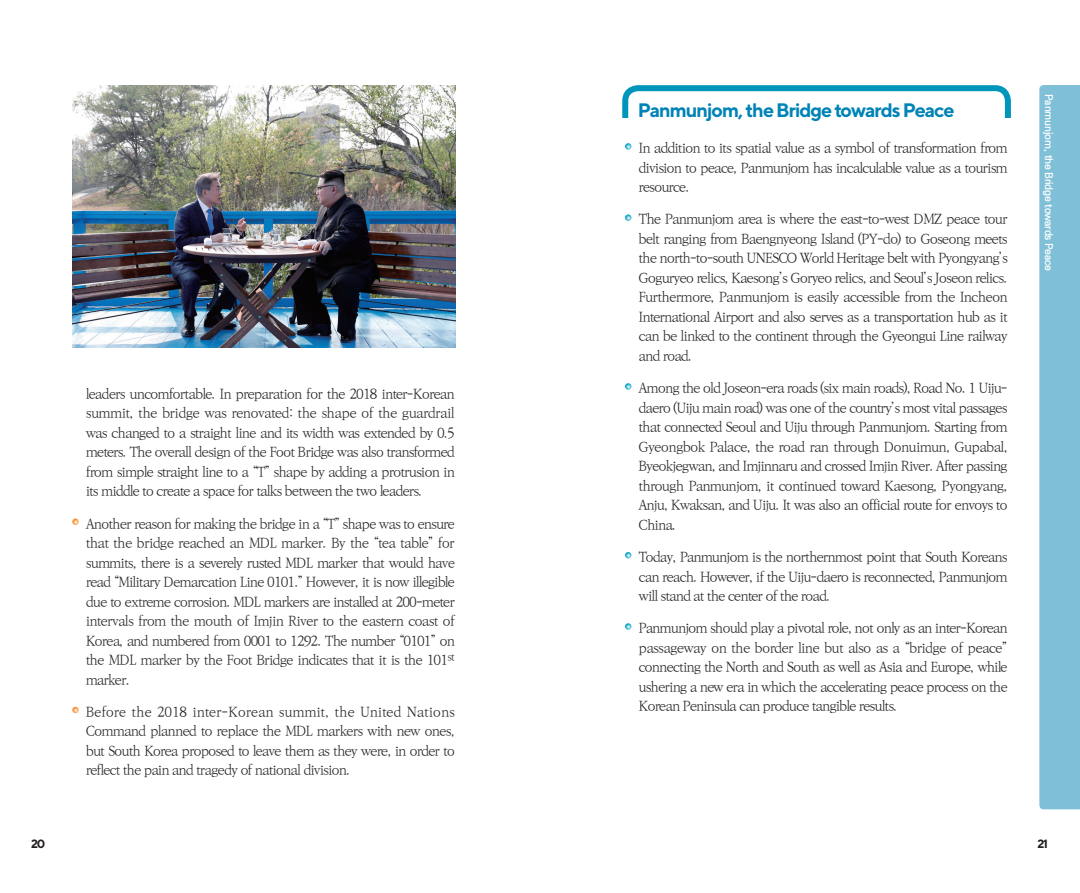
<style>
.page{position:relative;width:1080px;height:893px;background:#fff}
.page>*{position:absolute;margin:0;border:0;box-sizing:border-box;transform-origin:0 0}
.t1{font:700 19.5px "TT Norms";letter-spacing:-.05em;color:#0083b6}
.t2{font:300 13.5px/19.5px "Ko Pub Batang";letter-spacing:-.07em;color:#231f20;text-align:justify}
.t3{font:700 12px "TT Norms";color:#231f20}
.t4{font:700 10.5px "Ko Pub Dotum";letter-spacing:-.02em;color:#fff}
</style>
<div class="page">
<div style="left:1039px;top:85px;width:41px;height:724px;background:#7fbfd8"></div>
<svg style="left:625px;top:143px;width:6px;height:7px"></svg>
<svg style="left:625px;top:214px;width:6px;height:7px"></svg>
<svg style="left:625px;top:383px;width:6px;height:7px"></svg>
<svg style="left:625px;top:552px;width:6px;height:6px"></svg>
<svg style="left:625px;top:623px;width:6px;height:7px"></svg>
<div style="left:622px;top:85px;width:389px;height:48px;border:6px solid #0096bc;border-radius:13px"></div>
<div style="left:618px;top:118px;width:398px;height:21px;background:#fff"></div>
<svg style="left:72px;top:518px;width:7px;height:7px"></svg>
<svg style="left:72px;top:707px;width:7px;height:6px"></svg>
<img style="left:72px;top:85px;width:384px;height:263px">
<p class="t2" style="left:86px;top:384px;width:371px">leaders uncomfortable. In preparation for the 2018 inter-Korean summit, the bridge was renovated: the shape of the guardrail was changed to a straight line and its width was extended by 0.5 meters. The overall design of the Foot Bridge was also transformed from simple straight line to a “T” shape by adding a protrusion in its middle to create a space for talks between the two leaders.</p>
<p class="t2" style="left:86px;top:514px;width:371px">Another reason for making the bridge in a “T” shape was to ensure that the bridge reached an MDL marker. By the “tea table” for summits, there is a severely rusted MDL marker that would have read “Military Demarcation Line 0101.” However, it is now illegible due to extreme corrosion. MDL markers are installed at 200-meter intervals from the mouth of Imjin River to the eastern coast of Korea, and numbered from 0001 to 1292. The number “0101” on the MDL marker by the Foot Bridge indicates that it is the 101<sup>st </sup>marker.</p>
<p class="t2" style="left:86px;top:702px;width:371px">Before the 2018 inter-Korean summit, the United Nations Command planned to replace the MDL markers with new ones, but South Korea proposed to leave them as they were, in order to reflect the pain and tragedy of national division.</p>
<h1 class="t1" style="left:638px;top:98px;width:318px">Panmunjom, the Bridge towards Peace</h1>
<p class="t2" style="left:639px;top:139px;width:371px">In addition to its spatial value as a symbol of transformation from division to peace, Panmunjom has incalculable value as a tourism resource.</p>
<p class="t2" style="left:639px;top:210px;width:371px">The Panmunjom area is where the east-to-west DMZ peace tour belt ranging from Baengnyeong Island (PY-do) to Goseong meets the north-to-south UNESCO World Heritage belt with Pyongyang’s Goguryeo relics, Kaesong’s Goryeo relics, and Seoul’s Joseon relics.<br>Furthermore, Panmunjom is easily accessible from the Incheon International Airport and also serves as a transportation hub as it can be linked to the continent through the Gyeongui Line railway and road.</p>
<p class="t2" style="left:639px;top:379px;width:371px">Among the old Joseon-era roads (six main roads), Road No. 1 Uiju&shy;daero (Uiju main road) was one of the country’s most vital passages that connected Seoul and Uiju through Panmunjom. Starting from Gyeongbok Palace, the road ran through Donuimun, Gupabal, Byeokjegwan, and Imjinnaru and crossed Imjin River. After passing through Panmunjom, it continued toward Kaesong, Pyongyang, Anju, Kwaksan, and Uiju. It was also an official route for envoys to China.</p>
<p class="t2" style="left:639px;top:548px;width:371px">Today, Panmunjom is the northernmost point that South Koreans can reach. However, if the Uiju-daero is reconnected, Panmunjom will stand at the center of the road.</p>
<p class="t2" style="left:639px;top:619px;width:371px">Panmunjom should play a pivotal role, not only as an inter-Korean passageway on the border line but also as a “bridge of peace” connecting the North and South as well as Asia and Europe, while ushering a new era in which the accelerating peace process on the Korean Peninsula can produce tangible results.</p>
<p class="t4" style="left:1054px;top:94px;width:178px;rotate:90deg">Panmunjom, the Bridge towards Peace</p>
<p class="t3" style="left:31px;top:836px;width:16px">20</p>
<p class="t3" style="left:1037px;top:836px;width:12px">21</p>
</div>
